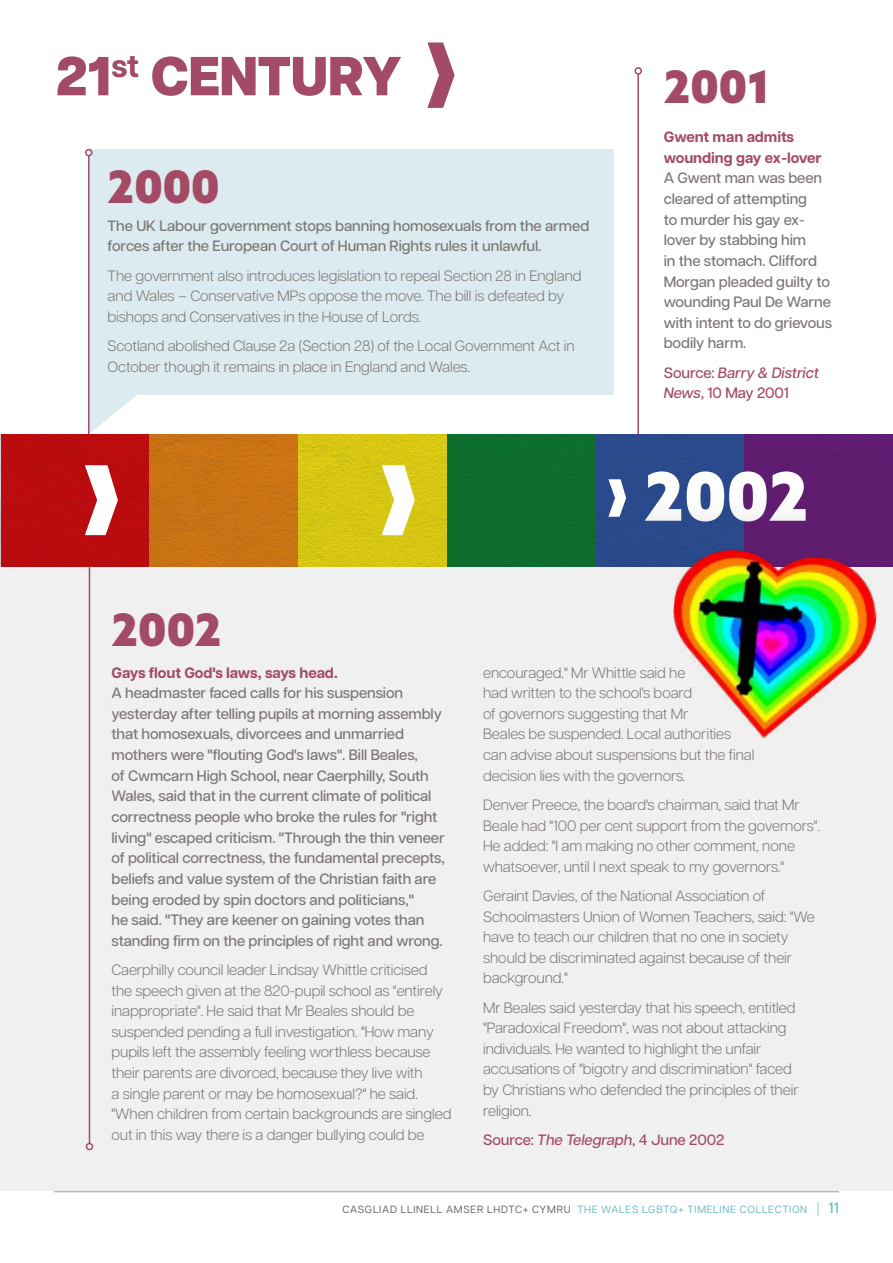
<style>
.page{position:relative;width:893px;height:1263px;background:#fff}
.page>*{position:absolute;margin:0;border:0;box-sizing:border-box;transform-origin:0 0}
.t1{font:900 67.05px "Azo Sans";color:#fff}
.t2{font:800 54.75px "Articulat CF";letter-spacing:-.015em;color:#a34b66}
.t3{font:900 44.85px "Azo Sans";letter-spacing:-.015em;color:#a34b66}
.t4{font:300 15px/20.7px "Articulat CF";letter-spacing:-.005em;color:#7c7775}
.t5{font:500 15px/20.7px "Articulat CF";letter-spacing:-.005em;color:#7c7775}
.t6{font:700 15px/20.7px "Articulat CF";letter-spacing:-.005em;color:#a34b66}
.t7{font:italic 500 15px/20.7px "Articulat CF";letter-spacing:-.005em;color:#a34b66}
.t8{font:500 15px "Articulat CF";letter-spacing:-.005em;color:#a34b66}
.t9{font:10.5px "Articulat CF";letter-spacing:.07em;color:#6db8c5}
.s1{font-style:normal}
.s2{font-style:italic}
.s3{color:#676463}
.s4{font-weight:300;font-size:13.5px}
.s5{font-weight:500;font-size:15px}
</style>
<div class="page">
<div style="left:1px;top:500px;width:892px;height:691px;background:#f0f0f0"></div>
<img style="left:1px;top:434px;width:892px;height:132px">
<hr style="left:54px;top:1191px;width:785px;height:1px;background:#9f9998">
<svg style="left:90px;top:394px;width:106px;height:39px"></svg>
<div style="left:89px;top:149px;width:525px;height:245px;background:#dcebef"></div>
<svg style="left:608px;top:479px;width:18px;height:38px"></svg>
<svg style="left:85px;top:465px;width:33px;height:70px"></svg>
<svg style="left:382px;top:465px;width:33px;height:70px"></svg>
<hr style="left:637px;top:74px;width:2px;height:360px;background:#a34b66">
<div style="left:634px;top:67px;width:8px;height:8px;border:2px solid #a34b66;border-radius:50%"></div>
<hr style="left:88px;top:156px;width:2px;height:278px;background:#a34b66">
<div style="left:85px;top:149px;width:8px;height:7px;border:2px solid #a34b66;border-radius:50%"></div>
<hr style="left:89px;top:566px;width:1px;height:577px;background:#a34b66">
<div style="left:86px;top:1143px;width:7px;height:7px;border:2px solid #a34b66;border-radius:50%"></div>
<svg style="left:427px;top:43px;width:28px;height:65px"></svg>
<img style="left:662px;top:537px;width:220px;height:202px">
<h2 class="t2" style="left:55px;top:35px;width:348px">21<sup>st</sup> CENTURY</h2>
<h3 class="t3" style="left:108px;top:156px;width:114px">2000</h3>
<p class="t5" style="left:108px;top:214px;width:483px">The UK Labour government stops banning homosexuals from the armed forces after the European Court of Human Rights rules it unlawful.</p>
<p class="t4" style="left:108px;top:264px;width:476px">The government also introduces legislation to repeal Section 28 in England and Wales – Conservative MPs oppose the move. The bill is defeated by bishops and Conservatives in the House of Lords.</p>
<p class="t4" style="left:108px;top:334px;width:468px">Scotland abolished Clause 2a (Section 28) of the Local Government Act in<br>October though it remains in place in England and Wales.</p>
<h3 class="t3" style="left:111px;top:600px;width:112px">2002</h3>
<h3 class="t3" style="left:664px;top:57px;width:109px">2001</h3>
<p class="t6" style="left:664px;top:126px;width:159px">Gwent man admits wounding gay ex-lover</p>
<p class="t5" style="left:664px;top:167px;width:170px">A Gwent man was been cleared of attempting<br>to murder his gay ex&shy;lover by stabbing him<br>in the stomach. Clifford<br>Morgan pleaded guilty to wounding Paul De Warne with intent to do grievous bodily harm.</p>
<p class="t7" style="left:664px;top:361px;width:157px"><span class="s1">Source:</span> Barry &amp; District<br>News<span class="s1">, 10 May 2001</span></p>
<h1 class="t1" style="left:644px;top:452px;width:166px">2002</h1>
<p class="t6" style="left:111px;top:662px;width:228px">Gays flout God's laws, says head.</p>
<p class="t5" style="left:111px;top:682px;width:335px">A headmaster faced calls for his suspension yesterday after telling pupils at morning assembly that homosexuals, divorcees and unmarried mothers were "flouting God's laws". Bill Beales,<br>of Cwmcarn High School, near Caerphilly, South Wales, said that in the current climate of political correctness people who broke the rules for "right living" escaped criticism. "Through the thin veneer of political correctness, the fundamental precepts, beliefs and value system of the Christian faith are being eroded by spin doctors and politicians,"<br>he said. "They are keener on gaining votes than standing firm on the principles of right and wrong.</p>
<p class="t4" style="left:111px;top:958px;width:341px">Caerphilly council leader Lindsay Whittle criticised the speech given at the 820-pupil school as "entirely inappropriate". He said that Mr Beales should be suspended pending a full investigation. "How many pupils left the assembly feeling worthless because their parents are divorced, because they live with<br>a single parent or may be homosexual?" he said. "When children from certain backgrounds are singled out in this way there is a danger bullying could be</p>
<p class="t4" style="left:483px;top:661px;width:273px">encouraged." Mr Whittle said he<br>had written to the school's board<br>of governors suggesting that Mr<br>Beales be suspended. Local authorities can advise about suspensions but the final decision lies with the governors.</p>
<p class="t4" style="left:483px;top:793px;width:339px">Denver Preece, the board's chairman, said that Mr Beale had "100 per cent support from the governors".<br>He added: "I am making no other comment, none whatsoever, until I next speak to my governors."</p>
<p class="t4" style="left:483px;top:884px;width:333px">Geraint Davies, of the National Association of Schoolmasters Union of Women Teachers, said: "We have to teach our children that no one in society should be discriminated against because of their background."</p>
<p class="t4" style="left:483px;top:996px;width:317px">Mr Beales said yesterday that his speech, entitled "Paradoxical Freedom", was not about attacking individuals. He wanted to highlight the unfair accusations of "bigotry and discrimination" faced by Christians who defended the principles of their religion.</p>
<p class="t8" style="left:483px;top:1129px;width:243px">Source: <span class="s2">The Telegraph</span>, 4 June 2002</p>
<p class="t9" style="left:343px;top:1201px;width:498px"><span class="s3">CASGLIAD LLINELL AMSER LHDTC+ CYMRU</span> THE WALES LGBTQ+ TIMELINE COLLECTION <span class="s4">|</span> <span class="s5">11</span></p>
</div>
